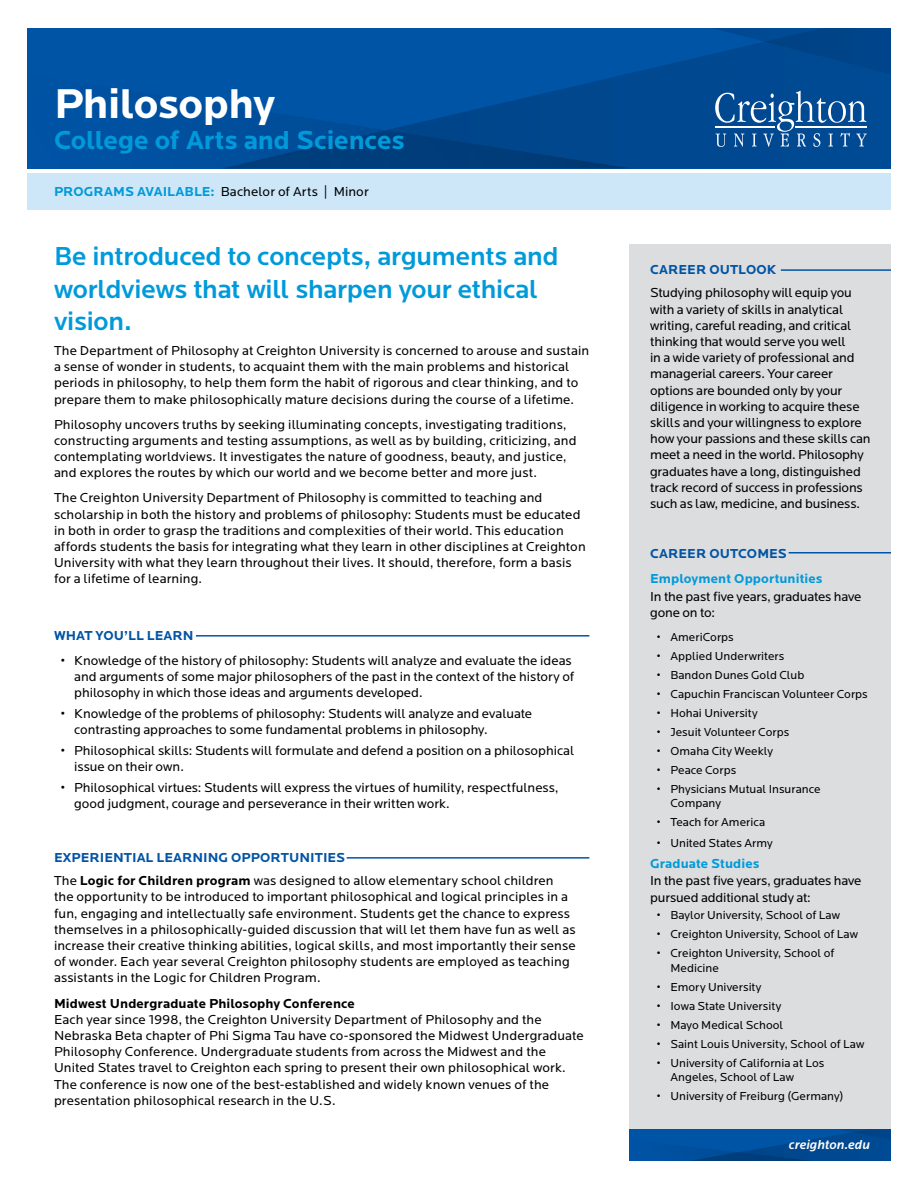
<style>
.page{position:relative;width:918px;height:1188px;background:#fff}
.page>*{position:absolute;margin:0;border:0;box-sizing:border-box;transform-origin:0 0}
.t1{font:700 43.2px "Locator";letter-spacing:-.015em;color:#fff}
.t2{font:500 27px/32.4px "Locator";letter-spacing:-.01em;color:#009ada}
.t3{font:700 27px "Locator";letter-spacing:-.005em;color:#009ada}
.t4{font:13.5px/16.2px "Locator";letter-spacing:.005em;color:#000}
.t5{font:700 13.5px "Locator";letter-spacing:.005em;color:#0054a6}
.t6{font:700 13.5px "Locator";letter-spacing:.005em;color:#000}
.t7{font:700 13.5px "Locator";letter-spacing:.005em;color:#009ada}
.t8{font:italic 500 13.5px "Locator";letter-spacing:.005em;color:#fff}
.t9{font:12px/14.4px "Locator";letter-spacing:.005em;color:#000}
.s1{font-weight:700;color:#009ada}
.s2{font-weight:700;color:#0054a6}
.s3{font-weight:700}
</style>
<div class="page">
<div style="left:630px;top:244px;width:261px;height:890px;background:#dcddde"></div>
<div style="left:27px;top:173px;width:864px;height:36px;background:#cde7f8"></div>
<svg style="left:630px;top:1129px;width:261px;height:32px;background:#004d99"></svg>
<div style="left:27px;top:28px;width:864px;height:140px;background:#0054a6"></div>
<svg style="left:628px;top:28px;width:263px;height:140px;background:#004993"></svg>
<svg style="left:224px;top:74px;width:408px;height:94px"></svg>
<svg style="left:715px;top:91px;width:152px;height:56px;background:#2d69a5"></svg>
<hr style="left:796px;top:127px;width:71px;height:1px;background:#fff">
<hr style="left:716px;top:127px;width:59px;height:1px;background:#fff">
<hr style="left:196px;top:635px;width:393px;height:2px;background:#0054a6">
<hr style="left:347px;top:857px;width:242px;height:2px;background:#0054a6">
<hr style="left:781px;top:269px;width:110px;height:2px;background:#0054a6">
<hr style="left:789px;top:552px;width:102px;height:2px;background:#0054a6">
<h1 class="t1" style="left:54px;top:79px;width:223px">Philosophy</h1>
<h2 class="t3" style="left:54px;top:125px;width:352px">College of Arts and Sciences</h2>
<p class="t4" style="left:54px;top:184px;width:316px"><span class="s1">PROGRAMS AVAILABLE:</span> Bachelor of Arts | Minor</p>
<h2 class="t2" style="left:54px;top:241px;width:506px">Be introduced to concepts, arguments and worldviews that will sharpen your ethical vision.</h2>
<p class="t4" style="left:54px;top:343px;width:537px">The Department of Philosophy at Creighton University is concerned to arouse and sustain a sense of wonder in students, to acquaint them with the main problems and historical periods in philosophy, to help them form the habit of rigorous and clear thinking, and to prepare them to make philosophically mature decisions during the course of a lifetime.</p>
<p class="t4" style="left:54px;top:417px;width:524px">Philosophy uncovers truths by seeking illuminating concepts, investigating traditions, constructing arguments and testing assumptions, as well as by building, criticizing, and contemplating worldviews. It investigates the nature of goodness, beauty, and justice, and explores the routes by which our world and we become better and more just.</p>
<p class="t4" style="left:54px;top:490px;width:533px">The Creighton University Department of Philosophy is committed to teaching and scholarship in both the history and problems of philosophy: Students must be educated in both in order to grasp the traditions and complexities of their world. This education affords students the basis for integrating what they learn in other disciplines at Creighton University with what they learn throughout their lives. It should, therefore, form a basis for a lifetime of learning.</p>
<p class="t5" style="left:54px;top:628px;width:141px">WHAT YOU’LL LEARN</p>
<p class="t4" style="left:74px;top:653px;width:502px;text-indent:-14px">• Knowledge of the history of philosophy: Students will analyze and evaluate the ideas and arguments of some major philosophers of the past in the context of the history of philosophy in which those ideas and arguments developed.</p>
<p class="t4" style="left:74px;top:706px;width:460px;text-indent:-14px">• Knowledge of the problems of philosophy: Students will analyze and evaluate contrasting approaches to some fundamental problems in philosophy.</p>
<p class="t4" style="left:74px;top:743px;width:502px;text-indent:-14px">• Philosophical skills: Students will formulate and defend a position on a philosophical issue on their own.</p>
<p class="t4" style="left:74px;top:780px;width:486px;text-indent:-14px">• Philosophical virtues: Students will express the virtues of humility, respectfulness, good judgment, courage and perseverance in their written work.</p>
<p class="t4" style="left:54px;top:847px;width:501px;line-height:23px"><span class="s2">EXPERIENTIAL LEARNING OPPORTUNITIES<br></span>The <span class="s3">Logic for Children program</span> was designed to allow elementary school children</p>
<p class="t4" style="left:54px;top:889px;width:523px">the opportunity to be introduced to important philosophical and logical principles in a fun, engaging and intellectually safe environment. Students get the chance to express themselves in a philosophically-guided discussion that will let them have fun as well as increase their creative thinking abilities, logical skills, and most importantly their sense of wonder. Each year several Creighton philosophy students are employed as teaching assistants in the Logic for Children Program.</p>
<p class="t6" style="left:54px;top:995px;width:302px">Midwest Undergraduate Philosophy Conference</p>
<p class="t4" style="left:54px;top:1012px;width:531px">Each year since 1998, the Creighton University Department of Philosophy and the Nebraska Beta chapter of Phi Sigma Tau have co-sponsored the Midwest Undergraduate Philosophy Conference. Undergraduate students from across the Midwest and the United States travel to Creighton each spring to present their own philosophical work.<br>The conference is now one of the best-established and widely known venues of the presentation philosophical research in the U.S.</p>
<p class="t5" style="left:650px;top:262px;width:128px">CAREER OUTLOOK</p>
<p class="t4" style="left:650px;top:285px;width:222px">Studying philosophy will equip you with a variety of skills in analytical writing, careful reading, and critical thinking that would serve you well<br>in a wide variety of professional and managerial careers. Your career options are bounded only by your diligence in working to acquire these skills and your willingness to explore how your passions and these skills can meet a need in the world. Philosophy graduates have a long, distinguished track record of success in professions such as law, medicine, and business.</p>
<p class="t5" style="left:650px;top:546px;width:138px">CAREER OUTCOMES</p>
<p class="t7" style="left:650px;top:571px;width:174px">Employment Opportunities</p>
<p class="t4" style="left:650px;top:589px;width:213px">In the past five years, graduates have gone on to:</p>
<p class="t9" style="left:657px;top:630px;width:78px">• AmeriCorps</p>
<p class="t9" style="left:657px;top:649px;width:129px">• Applied Underwriters</p>
<p class="t9" style="left:657px;top:668px;width:149px">• Bandon Dunes Gold Club</p>
<p class="t9" style="left:657px;top:687px;width:212px">• Capuchin Franciscan Volunteer Corps</p>
<p class="t9" style="left:657px;top:706px;width:102px">• Hohai University</p>
<p class="t9" style="left:657px;top:725px;width:134px">• Jesuit Volunteer Corps</p>
<p class="t9" style="left:657px;top:744px;width:118px">• Omaha City Weekly</p>
<p class="t9" style="left:657px;top:763px;width:81px">• Peace Corps</p>
<p class="t9" style="left:670px;top:782px;width:152px;text-indent:-14px">• Physicians Mutual Insurance<br>Company</p>
<p class="t9" style="left:657px;top:815px;width:110px">• Teach for America</p>
<p class="t9" style="left:657px;top:836px;width:117px">• United States Army</p>
<p class="t7" style="left:650px;top:855px;width:111px">Graduate Studies</p>
<p class="t4" style="left:650px;top:873px;width:213px">In the past five years, graduates have pursued additional study at:</p>
<p class="t9" style="left:657px;top:909px;width:185px">• Baylor University, School of Law</p>
<p class="t9" style="left:657px;top:928px;width:203px">• Creighton University, School of Law</p>
<p class="t9" style="left:670px;top:947px;width:165px;text-indent:-14px">• Creighton University, School of<br>Medicine</p>
<p class="t9" style="left:657px;top:980px;width:106px">• Emory University</p>
<p class="t9" style="left:657px;top:999px;width:126px">• Iowa State University</p>
<p class="t9" style="left:657px;top:1018px;width:128px">• Mayo Medical School</p>
<p class="t9" style="left:657px;top:1037px;width:209px">• Saint Louis University, School of Law</p>
<p class="t9" style="left:670px;top:1056px;width:155px;text-indent:-14px">• University of California at Los<br>Angeles, School of Law</p>
<p class="t9" style="left:657px;top:1089px;width:188px">• University of Freiburg (Germany)</p>
<p class="t8" style="left:789px;top:1137px;width:83px">creighton.edu</p>
</div>
